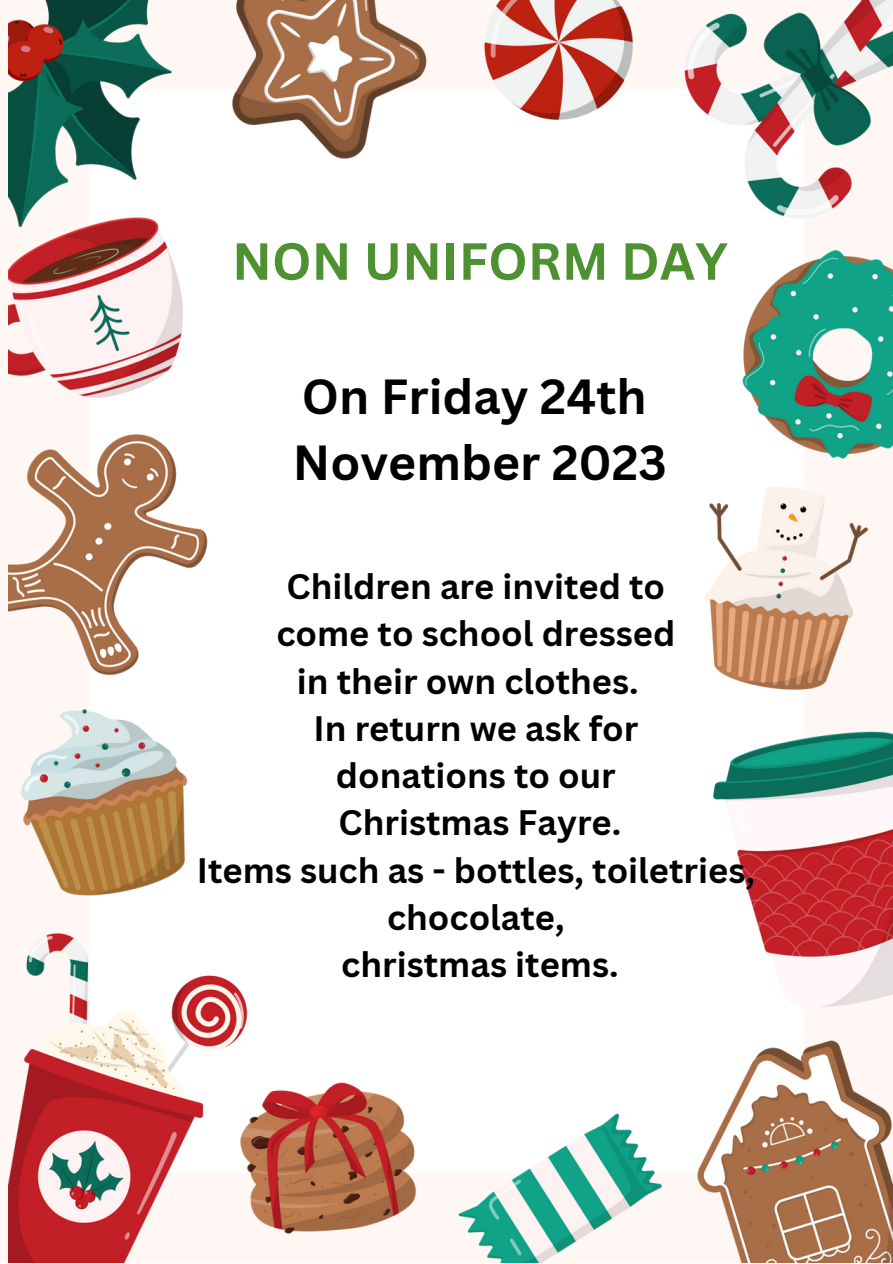
<style>
.page{position:relative;width:893px;height:1264px;background:#fff}
.page>*{position:absolute;margin:0;border:0;box-sizing:border-box;transform-origin:0 0}
.t1{font:700 51px "Canva Sans";color:#4d9131}
.t2{font:700 48px "Canva Sans";color:#000}
.t3{font:700 34.5px "Canva Sans";color:#000}
</style>
<div class="page">
<img style="left:9px;top:0;width:883px;height:1262px">
<p class="t1" style="left:232px;top:225px;width:497px">NON UNIFORM DAY</p>
<p class="t2" style="left:302px;top:362px;width:346px">On Friday 24th</p>
<p class="t2" style="left:293px;top:428px;width:375px">November 2023</p>
<p class="t3" style="left:286px;top:562px;width:380px">Children are invited to</p>
<p class="t3" style="left:276px;top:609px;width:400px">come to school dressed</p>
<p class="t3" style="left:297px;top:656px;width:343px">in their own clothes.</p>
<p class="t3" style="left:313px;top:704px;width:326px">In return we ask for</p>
<p class="t3" style="left:336px;top:751px;width:281px">donations to our</p>
<p class="t3" style="left:338px;top:798px;width:284px">Christmas Fayre.</p>
<p class="t3" style="left:197px;top:845px;width:559px">Items such as - bottles, toiletries,</p>
<p class="t3" style="left:387px;top:892px;width:179px">chocolate,</p>
<p class="t3" style="left:341px;top:940px;width:279px">christmas items.</p>
</div>
